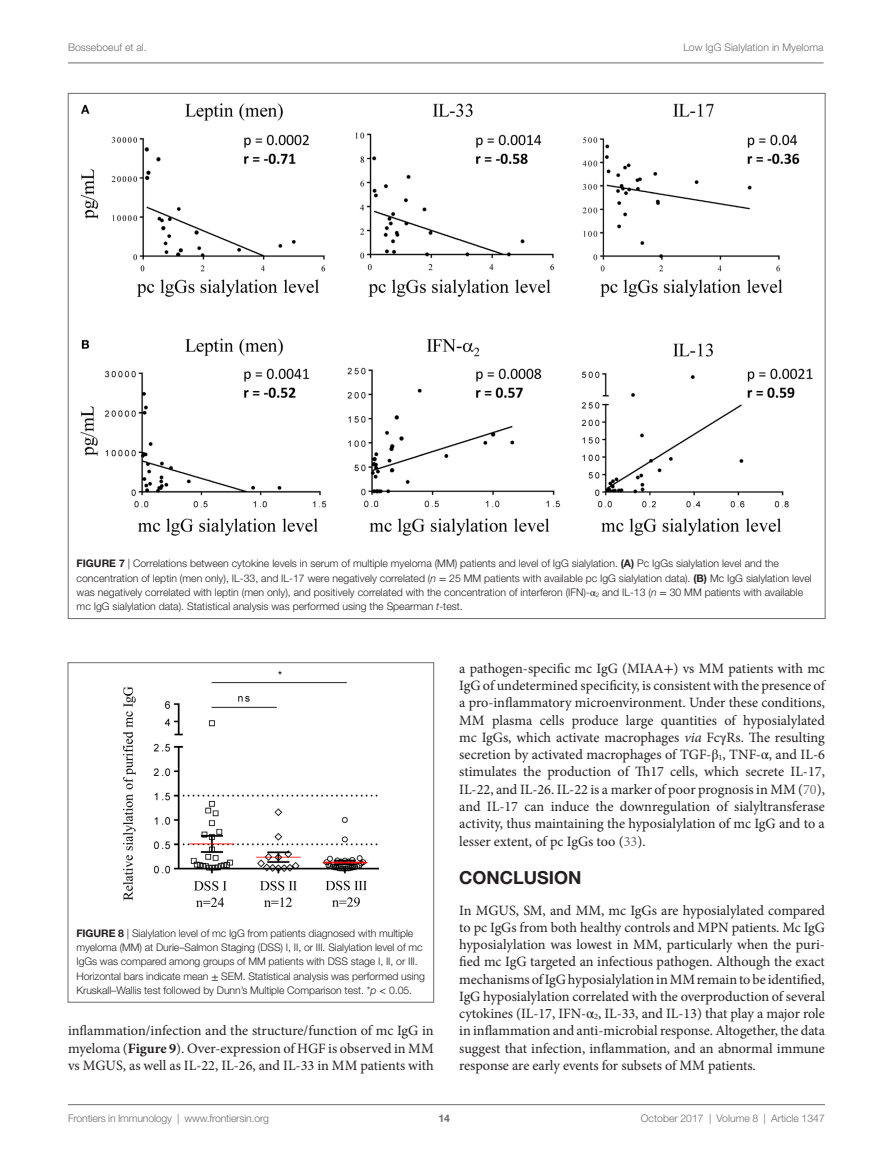
<style>
.page{position:relative;width:893px;height:1170px;background:#fff}
.page>*{position:absolute;margin:0;border:0;box-sizing:border-box;transform-origin:0 0}
.t1{font:700 18px "Helvetica Neue LT Std";color:#231f20}
.t2{font:14.25px/17.2px "Minion Pro";letter-spacing:-.005em;color:#231f20;text-align:justify}
.t3{font:300 10.5px/14.2px "Helvetica Neue LT Std";color:#231f20}
.t4{font:300 10.5px "Helvetica Neue LT Std";color:#6c6d70}
.t5{font:700 10.5px "Helvetica Neue LT Std";color:#6c6d70}
.s1{font-weight:700}
.s2{font-style:italic}
.s3{font-family:"STIX General";font-weight:400}
.s4{font-family:"STIX General"}
.s5{color:#6c6d70}
</style>
<div class="page">
<img style="left:123px;top:671px;width:255px;height:235px">
<div style="left:68px;top:662px;width:366px;height:340px;border:1px solid #6c6d70"></div>
<img style="left:80px;top:103px;width:733px;height:433px">
<hr style="left:68px;top:63px;width:756px;height:1px;background:#6c6d70">
<hr style="left:68px;top:1104px;width:757px;height:1px;background:#6c6d70">
<p class="t4" style="left:68px;top:41px;width:80px">Bosseboeuf et al.</p>
<p class="t4" style="left:683px;top:41px;width:142px">Low IgG Sialylation in Myeloma</p>
<p class="t3" style="left:77px;top:556px;width:737px"><span class="s1">FIGURE 7</span> | Correlations between cytokine levels in serum of multiple myeloma (MM) patients and level of IgG sialylation. <span class="s1">(A)</span> Pc IgGs sialylation level and the concentration of leptin (men only), IL-33, and IL-17 were negatively correlated (<span class="s2">n</span> <span class="s3">=</span> 25 MM patients with available pc IgG sialylation data). <span class="s1">(B)</span> Mc IgG sialylation level was negatively correlated with leptin (men only), and positively correlated with the concentration of interferon (IFN)-<span class="s3">α</span><sub>2</sub> and IL-13 (<span class="s2">n</span> <span class="s3">=</span> 30 MM patients with available mc IgG sialylation data). Statistical analysis was performed using the Spearman <span class="s2">t</span>-test.</p>
<p class="t3" style="left:76px;top:925px;width:350px"><span class="s1">FIGURE 8</span> | Sialylation level of mc IgG from patients diagnosed with multiple myeloma (MM) at Durie–Salmon Staging (DSS) I, II, or III. Sialylation level of mc IgGs was compared among groups of MM patients with DSS stage I, II, or III.<br>Horizontal bars indicate mean <span class="s3">±</span> SEM. Statistical analysis was performed using Kruskall–Wallis test followed by Dunn’s Multiple Comparison test. *<span class="s2">p</span> <span class="s3">&lt;</span> 0.05.</p>
<p class="t2" style="left:68px;top:1022px;width:367px">inflammation/infection and the structure/function of mc IgG in myeloma (<span class="s1">Figure 9</span>). Over-expression of HGF is observed in MM vs MGUS, as well as IL-22, IL-26, and IL-33 in MM patients with</p>
<p class="t2" style="left:459px;top:659px;width:367px">a pathogen-specific mc IgG (MIAA<span class="s4">+</span>) vs MM patients with mc IgG of undetermined specificity, is consistent with the presence of a pro-inflammatory microenvironment. Under these conditions, MM plasma cells produce large quantities of hyposialylated mc IgGs, which activate macrophages <span class="s2">via</span> Fc<span class="s4">γ</span>Rs. The resulting secretion by activated macrophages of TGF-<span class="s4">β</span><sub>1</sub>, TNF-<span class="s4">α</span>, and IL-6 stimulates the production of Th17 cells, which secrete IL-17, IL-22, and IL-26. IL-22 is a marker of poor prognosis in MM (<span class="s5">70</span>), and IL-17 can induce the downregulation of sialyltransferase activity, thus maintaining the hyposialylation of mc IgG and to a lesser extent, of pc IgGs too (<span class="s5">33</span>).</p>
<p class="t1" style="left:459px;top:866px;width:41px">CONCL</p>
<p class="t1" style="left:524px;top:866px;width:57px">USION</p>
<p class="t2" style="left:459px;top:901px;width:367px">In MGUS, SM, and MM, mc IgGs are hyposialylated compared to pc IgGs from both healthy controls and MPN patients. Mc IgG hyposialylation was lowest in MM, particularly when the puri&shy;fied mc IgG targeted an infectious pathogen. Although the exact mechanisms of IgG hyposialylation in MM remain to be identified, IgG hyposialylation correlated with the overproduction of several cytokines (IL-17, IFN-<span class="s4">α</span><sub>2</sub>, IL-33, and IL-13) that play a major role in inflammation and anti-microbial response. Altogether, the data suggest that infection, inflammation, and an abnormal immune response are early events for subsets of MM patients.</p>
<p class="t4" style="left:68px;top:1111px;width:203px">Frontiers in Immunology | www.frontiersin.org</p>
<p class="t4" style="left:641px;top:1111px;width:186px">October 2017 | Volume 8 | Article 1347</p>
<p class="t5" style="left:439px;top:1111px;width:13px">14</p>
</div>
